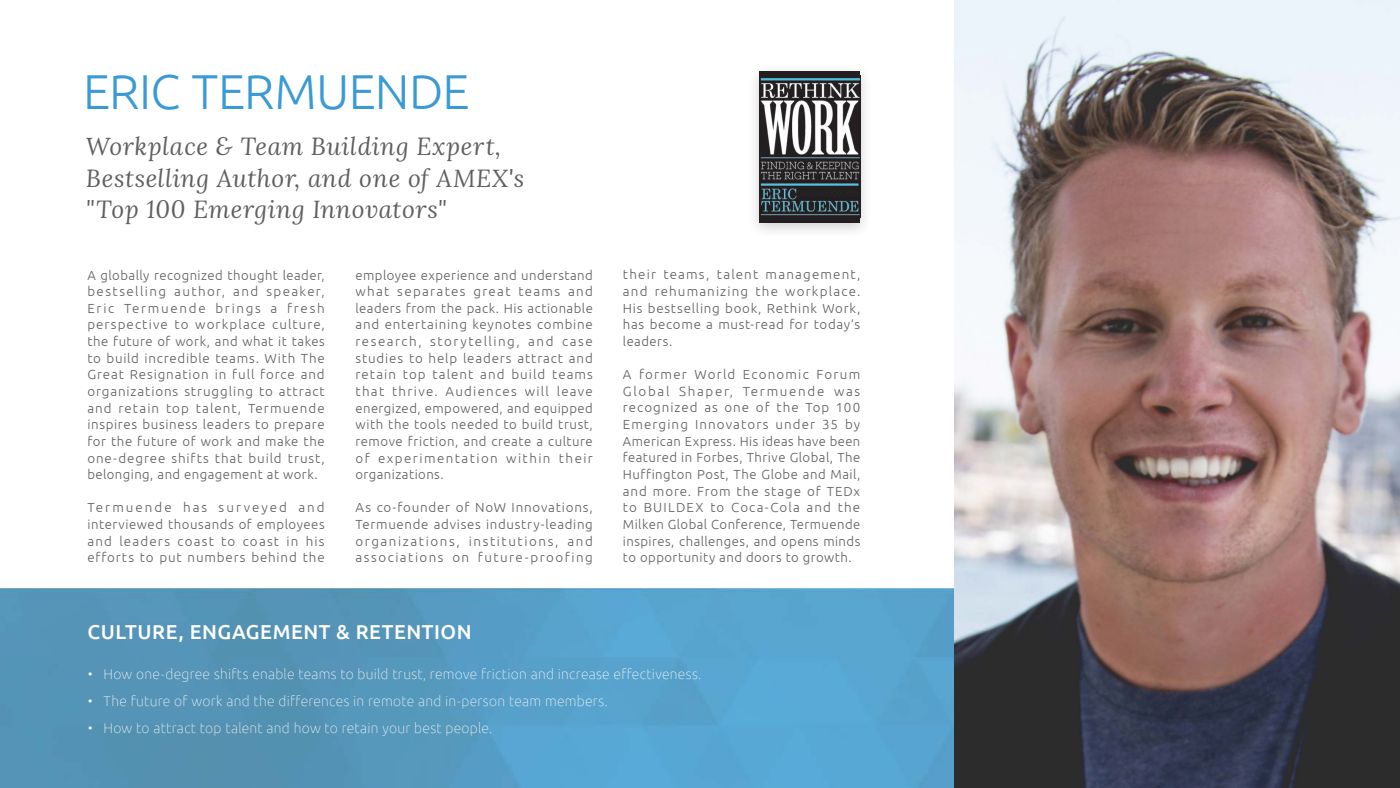
<style>
.page{position:relative;width:1400px;height:788px;background:#fff}
.page>*{position:absolute;margin:0;border:0;box-sizing:border-box;transform-origin:0 0}
.t1{font:300 49px "Ubuntu";letter-spacing:-.015em;color:#399ad5}
.t2{font:italic 24.5px/31.5px "Lora";letter-spacing:.025em;color:#5f6062}
.t3{font:500 20.12px "Ubuntu";letter-spacing:.03em;color:#fff}
.t4{font:100 14px "Ubuntu";letter-spacing:.02em;color:#fff}
.t5{font:300 13.12px/16.6px "Ubuntu";letter-spacing:.06em;color:#5f6062;text-align:justify}
</style>
<div class="page">
<img style="left:0;top:588px;width:954px;height:199px">
<div style="left:747px;top:63px;width:126px;height:176px;background:#231f20;opacity:.22"></div>
<div style="left:759px;top:71px;width:101px;height:151px;background:#231f20"></div>
<img style="left:760px;top:78px;width:100px;height:138px">
<img style="left:954px;top:0;width:446px;height:788px">
<p class="t1" style="left:83px;top:62px;width:388px">ERIC TERMUENDE</p>
<p class="t2" style="left:86px;top:130px;width:440px">Workplace &amp; Team Building Expert,<br>Bestselling Author, and one of AMEX's "Top 100 Emerging Innovators"</p>
<p class="t5" style="left:87px;top:266px;width:239px">A globally recognized thought leader, bestselling author, and speaker, Eric Termuende brings a fresh perspective to workplace culture, the future of work, and what it takes to build incredible teams. With The Great Resignation in full force and organizations struggling to attract and retain top talent, Termuende inspires business leaders to prepare for the future of work and make the one-degree shifts that build trust, belonging, and engagement at work.</p>
<p class="t5" style="left:87px;top:499px;width:239px">Termuende has surveyed and interviewed thousands of employees and leaders coast to coast in his efforts to put numbers behind the</p>
<p class="t5" style="left:356px;top:266px;width:239px">employee experience and understand what separates great teams and leaders from the pack. His actionable and entertaining keynotes combine research, storytelling, and case studies to help leaders attract and retain top talent and build teams that thrive. Audiences will leave energized, empowered, and equipped with the tools needed to build trust, remove friction, and create a culture of experimentation within their organizations.</p>
<p class="t5" style="left:356px;top:499px;width:239px">As co-founder of NoW Innovations, Termuende advises industry-leading organizations, institutions, and associations on future-proofing</p>
<p class="t3" style="left:88px;top:619px;width:386px">CULTURE, ENGAGEMENT &amp; RETENTION</p>
<p class="t5" style="left:623px;top:266px;width:239px">their teams, talent management, and rehumanizing the workplace.<br>His bestselling book, Rethink Work, has become a must-read for today’s leaders.</p>
<p class="t5" style="left:623px;top:366px;width:239px">A former World Economic Forum Global Shaper, Termuende was recognized as one of the Top 100<br>Emerging Innovators under 35 by American Express. His ideas have been featured in Forbes, Thrive Global, The Huffington Post, The Globe and Mail, and more. From the stage of TEDx to BUILDEX to Coca-Cola and the Milken Global Conference, Termuende inspires, challenges, and opens minds to opportunity and doors to growth.</p>
<p class="t4" style="left:88px;top:664px;width:615px">• How one-degree shifts enable teams to build trust, remove friction and increase effectiveness.</p>
<p class="t4" style="left:88px;top:691px;width:522px">• The future of work and the differences in remote and in-person team members.</p>
<p class="t4" style="left:88px;top:718px;width:406px">• How to attract top talent and how to retain your best people.</p>
</div>
